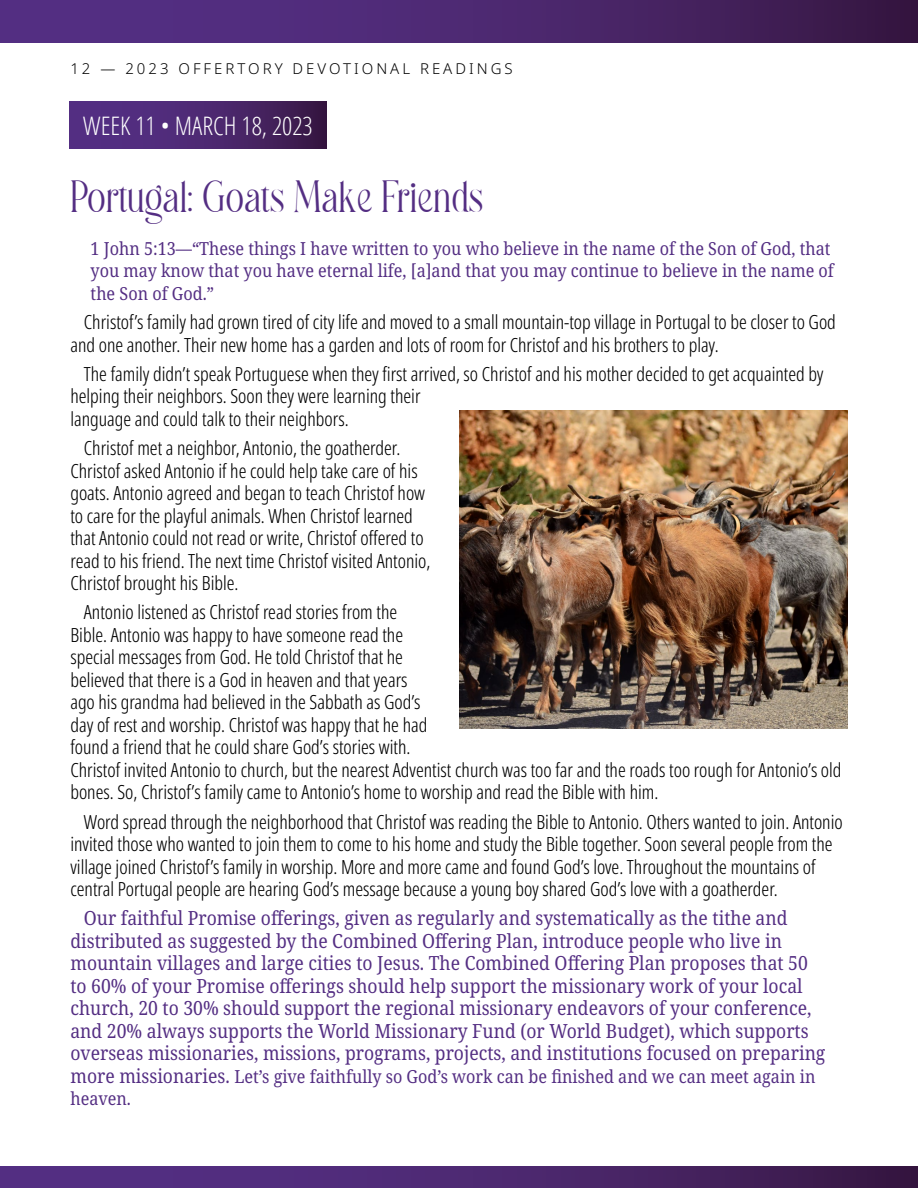
<style>
.page{position:relative;width:918px;height:1188px;background:#fff}
.page>*{position:absolute;margin:0;border:0;box-sizing:border-box;transform-origin:0 0}
.t1{font:45px "Madegra DEMO";color:#542e83}
.t2{font:300 condensed 25.5px "Open Sans";color:#fff}
.t3{font:300 extra-condensed 19.5px/22.5px "Noto Sans";color:#000}
.t4{font:19.5px/22.5px "Noto Serif";color:#542e83;scale:.9 1}
.t5{font:18px/22.5px "Noto Serif";color:#542e83;scale:.9 1}
.t6{font:300 15px "Noto Sans";letter-spacing:.2em;color:#000}
.s1{font-size:19.5px}
</style>
<div class="page">
<div style="left:0;top:1167px;width:918px;height:21px;background:linear-gradient(to right,#59338f,#3c1b4b)"></div>
<div style="left:0;top:0;width:918px;height:43px;background:linear-gradient(to right,#59338f,#3c1b4b)"></div>
<svg style="left:917px;top:1167px;width:1px;height:21px"></svg>
<hr style="left:917px;top:0;width:1px;height:43px;background:#33133d">
<div style="left:70px;top:102px;width:256px;height:46px;background:linear-gradient(to right,#59338f,#3c1b4c)"></div>
<img style="left:459px;top:410px;width:389px;height:319px">
<p class="t6" style="left:70px;top:58px;width:444px">12 — 2023 OFFERTORY DEVOTIONAL READINGS</p>
<h2 class="t2" style="left:83px;top:108px;width:231px">WEEK 11 • MARCH 18, 2023</h2>
<h1 class="t1" style="left:70px;top:178px;width:414px">Portugal: Goats Make Friends</h1>
<p class="t5" style="left:91px;top:238px;width:827px">1 John 5:13—“These things I have written to you who believe in the name of the Son of God, that you may know that you have eternal life, [a]and that you may continue to believe in the name of the Son of God.”</p>
<p class="t3" style="left:70px;top:311px;width:767px;text-indent:13px">Christof’s family had grown tired of city life and moved to a small mountain-top village in Portugal to be closer to God and one another. Their new home has a garden and lots of room for Christof and his brothers to play.</p>
<p class="t3" style="left:70px;top:363px;width:755px;text-indent:13px">The family didn’t speak Portuguese when they first arrived, so Christof and his mother decided to get acquainted by helping their neighbors. Soon they were learning their<br>language and could talk to their neighbors.</p>
<p class="t3" style="left:70px;top:437px;width:362px;text-indent:13px">Christof met a neighbor, Antonio, the goatherder.<br>Christof asked Antonio if he could help take care of his goats. Antonio agreed and began to teach Christof how to care for the playful animals. When Christof learned that Antonio could not read or write, Christof offered to read to his friend. The next time Christof visited Antonio, Christof brought his Bible.</p>
<p class="t3" style="left:70px;top:602px;width:773px;text-indent:13px">Antonio listened as Christof read stories from the<br>Bible. Antonio was happy to have someone read the<br>special messages from God. He told Christof that he<br>believed that there is a God in heaven and that years<br>ago his grandma had believed in the Sabbath as God’s<br>day of rest and worship. Christof was happy that he had<br>found a friend that he could share God’s stories with.<br>Christof invited Antonio to church, but the nearest Adventist church was too far and the roads too rough for Antonio’s old bones. So, Christof’s family came to Antonio’s home to worship and read the Bible with him.</p>
<p class="t3" style="left:70px;top:811px;width:774px;text-indent:13px">Word spread through the neighborhood that Christof was reading the Bible to Antonio. Others wanted to join. Antonio invited those who wanted to join them to come to his home and study the Bible together. Soon several people from the village joined Christof’s family in worship. More and more came and found God’s love. Throughout the mountains of central Portugal people are hearing God’s message because a young boy shared God’s love with a goatherder.</p>
<p class="t4" style="left:70px;top:908px;width:840px;text-indent:13px">Our faithful Promise offerings, given as regularly and systematically as the tithe and distributed as suggested by the Combined Offering Plan, introduce people who live in mountain villages and large cities to Jesus. The Combined Offering Plan proposes that 50 to 60% of your Promise offerings should help support the missionary work of your local church, 20 to 30% should support the regional missionary endeavors of your conference, and 20% always supports the World Missionary Fund (or World Budget), which supports overseas missionaries, missions, programs, projects, and institutions focused on preparing</p>
<p class="t5" style="left:70px;top:1066px;width:829px"><span class="s1">more missionaries.</span> Let’s give faithfully so God’s work can be finished and we can meet again in heaven.</p>
</div>
